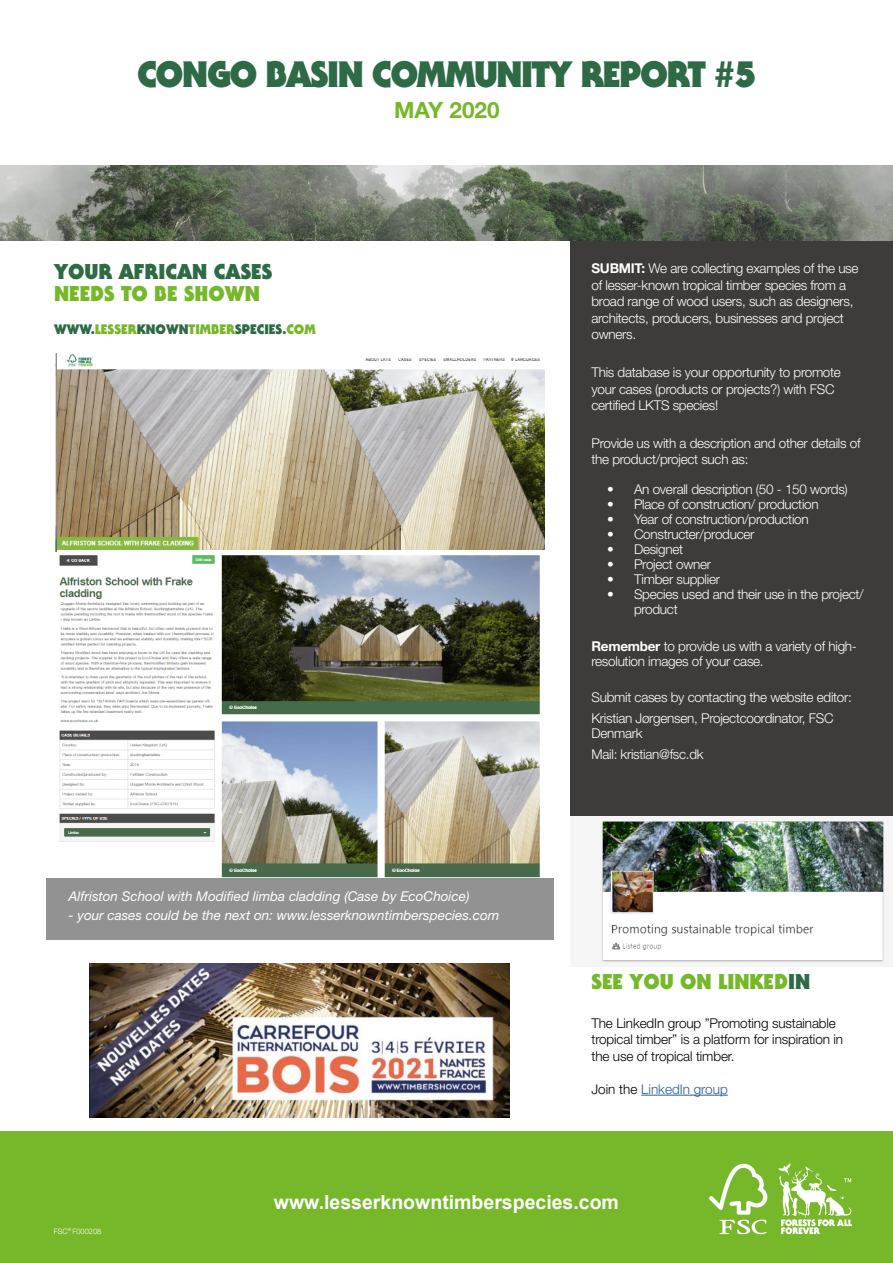
<style>
.page{position:relative;width:893px;height:1263px;background:#fff}
.page>*{position:absolute;margin:0;border:0;box-sizing:border-box;transform-origin:0 0}
.t1{font:900 36px "Serif Gothic Std";letter-spacing:-.04em;color:#2e6a46}
.t2{font:700 22.5px "Helvetica Neue LT Std";color:#76b82a}
.t3{font:900 21px "Serif Gothic Std";color:#76b82a}
.t4{font:900 21px "Serif Gothic Std";color:#2e6a46}
.t5{font:700 19.5px "Arial";color:#fff}
.t6{font:300 13.5px/16.5px "Helvetica Neue LT Std";letter-spacing:-.02em;color:#fff}
.t7{font:italic 13.5px "Helvetica Neue LT Std";color:#fff}
.t8{font:300 13.5px/16.5px "Helvetica Neue LT Std";letter-spacing:-.01em;color:#000}
.t9{font:900 13.5px "Serif Gothic Std";color:#2e6a46}
.t10{font:300 13.5px "Helvetica Neue LT Std";color:#275b9b}
.t11{font:300 7.5px "Helvetica Neue LT Std";color:#fff}
.s1{color:#76b82a}
.s2{font-weight:700}
.s3{color:#2e6a46}
.s4{color:#000}
</style>
<div class="page">
<div style="left:0;top:1131px;width:893px;height:132px;background:#76b82a"></div>
<svg style="left:709px;top:1164px;width:58px;height:70px"></svg>
<svg style="left:778px;top:1163px;width:74px;height:71px"></svg>
<div style="left:570px;top:241px;width:323px;height:574px;background:#3d3c3b"></div>
<img style="left:55px;top:354px;width:489px;height:524px">
<div style="left:46px;top:878px;width:508px;height:61px;background:#929292"></div>
<img style="left:0;top:166px;width:893px;height:75px">
<img style="left:600px;top:821px;width:285px;height:143px">
<hr style="left:641px;top:1095px;width:87px;height:1px;background:#275b9b">
<img style="left:90px;top:964px;width:420px;height:154px">
<h1 class="t1" style="left:137px;top:52px;width:621px">CONGO BASIN COMMUNITY REPORT #5</h1>
<h2 class="t2" style="left:394px;top:96px;width:107px">MAY 2020</h2>
<h3 class="t4" style="left:54px;top:258px;width:220px">YOUR AFRICAN CASES</h3>
<h3 class="t3" style="left:54px;top:280px;width:207px">NEEDS TO BE SHOWN</h3>
<p class="t9" style="left:54px;top:321px;width:263px">WWW.<span class="s1">LESSER</span>KNOWN<span class="s1">TIMBER</span>SPECIES.<span class="s1">COM</span></p>
<p class="t7" style="left:69px;top:888px;width:403px">Alfriston School with Modified limba cladding (Case by EcoChoice)</p>
<p class="t7" style="left:69px;top:907px;width:432px">- your cases could be the next on: www.lesserknowntimberspecies.com</p>
<p class="t6" style="left:591px;top:260px;width:269px"><span class="s2">SUBMIT:</span> We are collecting examples of the use of lesser-known tropical timber species from a broad range of wood users, such as designers, architects, producers, businesses and project owners.</p>
<p class="t6" style="left:591px;top:364px;width:251px">This database is your opportunity to promote your cases (products or projects?) with FSC certified LKTS species!</p>
<p class="t6" style="left:591px;top:434px;width:271px">Provide us with a description and other details of the product/project such as:</p>
<p class="t6" style="left:607px;top:481px;width:242px">• An overall description (50 - 150 words)</p>
<p class="t6" style="left:607px;top:496px;width:213px">• Place of construction/ production</p>
<p class="t6" style="left:607px;top:511px;width:203px">• Year of construction/production</p>
<p class="t6" style="left:607px;top:526px;width:149px">• Constructer/producer</p>
<p class="t6" style="left:607px;top:541px;width:78px">• Designet</p>
<p class="t6" style="left:607px;top:556px;width:106px">• Project owner</p>
<p class="t6" style="left:607px;top:571px;width:115px">• Timber supplier</p>
<p class="t6" style="left:634px;top:587px;width:231px;line-height:15px;text-indent:-27px">• Species used and their use in the project/ product</p>
<p class="t6" style="left:591px;top:638px;width:267px;line-height:15px"><span class="s2">Remember</span> to provide us with a variety of high&shy;resolution images of your case.</p>
<p class="t6" style="left:591px;top:686px;width:262px;line-height:21.3px">Submit cases by contacting the website editor:<br>Kristian Jørgensen, Projectcoordinator, FSC</p>
<p class="t6" style="left:591px;top:722px;width:114px;line-height:21.3px">Denmark<br>Mail: kristian@fsc.dk</p>
<h3 class="t3" style="left:591px;top:968px;width:220px">SEE YOU ON LINKED<span class="s3">IN</span></h3>
<p class="t8" style="left:591px;top:1014px;width:253px">The LinkedIn group ”Promoting sustainable tropical timber” is a platform for inspiration in the use of tropical timber.</p>
<p class="t10" style="left:591px;top:1081px;width:138px"><span class="s4">Join the</span> LinkedIn group</p>
<p class="t11" style="left:54px;top:1226px;width:49px">FSC<sup>®</sup> F000208</p>
<h3 class="t5" style="left:274px;top:1188px;width:346px">www.lesserknowntimberspecies.com</h3>
</div>
